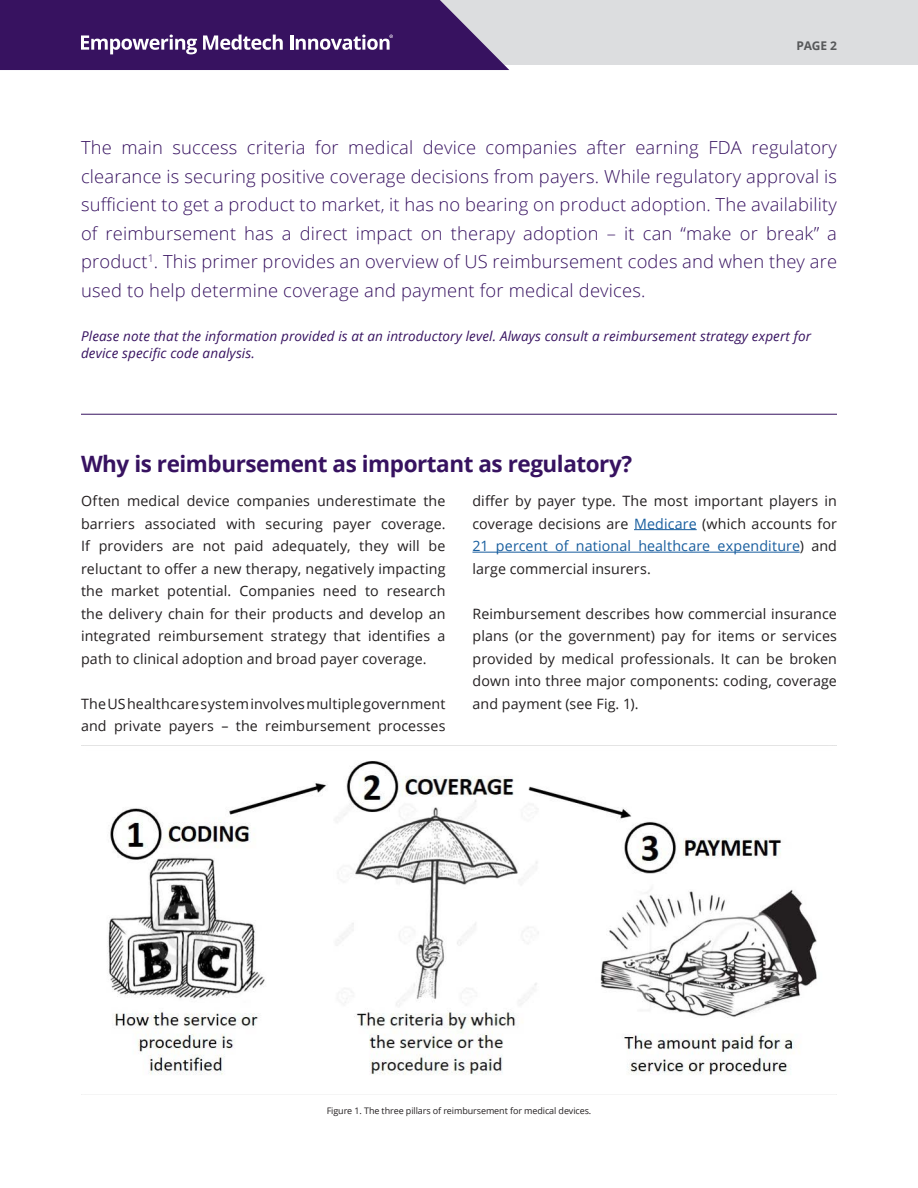
<style>
.page{position:relative;width:918px;height:1188px;background:#fff}
.page>*{position:absolute;margin:0;border:0;box-sizing:border-box;transform-origin:0 0}
.t1{font:700 22.5px "Open Sans";letter-spacing:-.02em;color:#371260}
.t2{font:300 18px/28.5px "Open Sans";letter-spacing:.01em;color:#371260;text-align:justify}
.Body_Copy_Main{font:14.25px/22.5px "Open Sans";letter-spacing:.01em;color:#231f20;text-align:justify}
.t3{font:italic 13.5px/16.2px "Open Sans";letter-spacing:.01em;color:#371260}
.t4{font:700 12px "Open Sans";color:#57585a}
.Photo_credit{font:9px "Open Sans";letter-spacing:-.01em;color:#231f20}
.s1{color:#175d9e}
</style>
<div class="page">
<div style="left:0;top:0;width:918px;height:65px;background:#dcdddf"></div>
<svg style="left:0;top:0;width:509px;height:70px;background:#4d2d71"></svg>
<hr style="left:634px;top:529px;width:63px;height:1px;background:#175d9e">
<hr style="left:472px;top:552px;width:328px;height:1px;background:#175d9e">
<hr style="left:81px;top:414px;width:756px;height:1px;background:#371260">
<img style="left:107px;top:761px;width:710px;height:314px">
<p class="t4" style="left:796px;top:38px;width:42px">PAGE 2</p>
<p class="t2" style="left:81px;top:133px;width:758px">The main success criteria for medical device companies after earning FDA regulatory clearance is securing positive coverage decisions from payers. While regulatory approval is sufficient to get a product to market, it has no bearing on product adoption. The availability of reimbursement has a direct impact on therapy adoption – it can “make or break” a product<sup>1</sup>. This primer provides an overview of US reimbursement codes and when they are used to help determine coverage and payment for medical devices.</p>
<p class="t3" style="left:81px;top:328px;width:732px">Please note that the information provided is at an introductory level. Always consult a reimbursement strategy expert for device specific code analysis.</p>
<h1 class="t1" style="left:81px;top:448px;width:553px">Why is reimbursement as important as regulatory?</h1>
<p class="Body_Copy_Main" style="left:81px;top:489px;width:366px">Often medical device companies underestimate the barriers associated with securing payer coverage.<br>If providers are not paid adequately, they will be reluctant to offer a new therapy, negatively impacting the market potential. Companies need to research the delivery chain for their products and develop an integrated reimbursement strategy that identifies a path to clinical adoption and broad payer coverage.</p>
<p class="Body_Copy_Main" style="left:81px;top:692px;width:366px">The US healthcare system involves multiple government and private payers – the reimbursement processes</p>
<p class="Body_Copy_Main" style="left:472px;top:489px;width:366px">differ by payer type. The most important players in coverage decisions are <span class="s1">Medicare</span> (which accounts for <span class="s1">21 percent of national healthcare expenditure</span>) and large commercial insurers.</p>
<p class="Body_Copy_Main" style="left:472px;top:602px;width:366px">Reimbursement describes how commercial insurance plans (or the government) pay for items or services provided by medical professionals. It can be broken down into three major components: coding, coverage and payment (see Fig. 1).</p>
<p class="Photo_credit" style="left:327px;top:1105px;width:266px">Figure 1. The three pillars of reimbursement for medical devices.</p>
</div>
